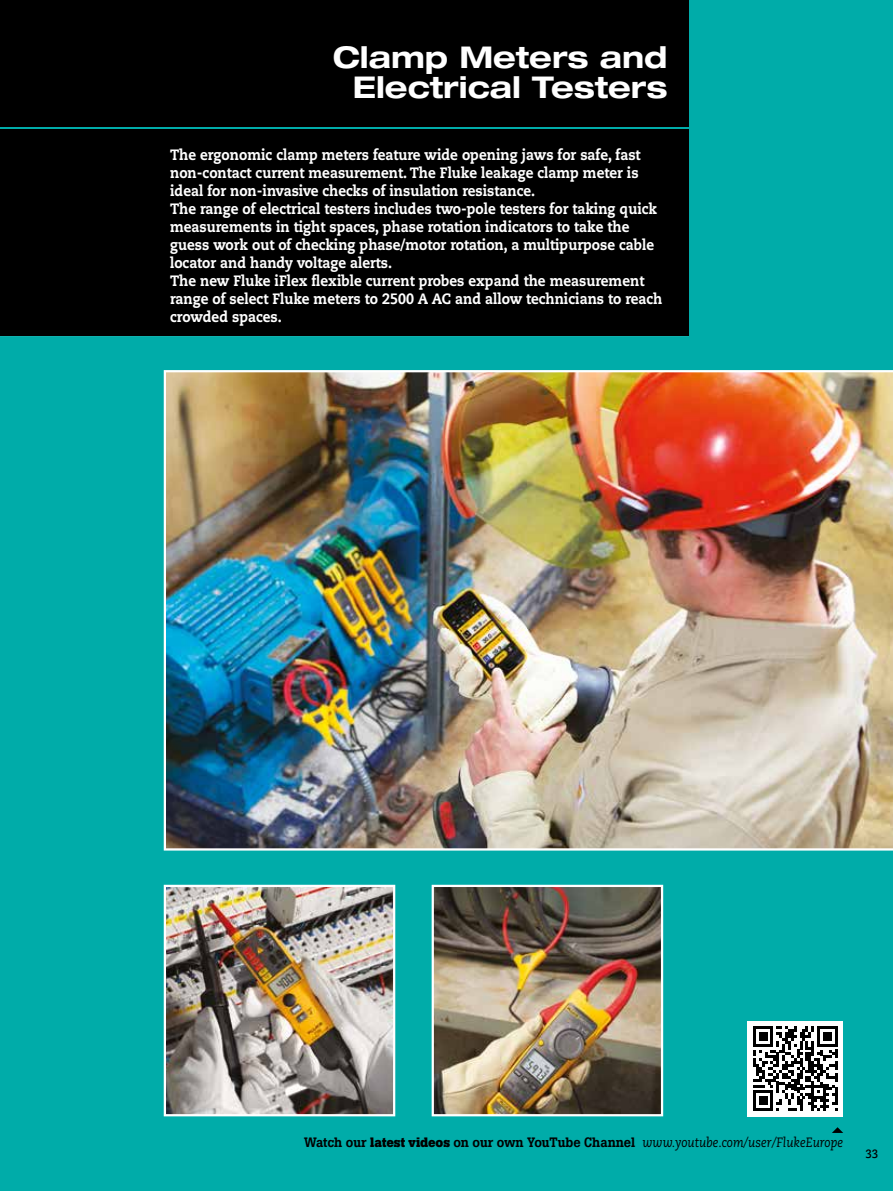
<style>
.page{position:relative;width:893px;height:1191px;background:#00aca9}
.page>*{position:absolute;margin:0;border:0;box-sizing:border-box;transform-origin:0 0}
.t1{font:700 expanded 30px/30px "Helvetica Neue LT Std";color:#fff;text-align:right}
.t2{font:800 15px/18px "Caecilia LT Std";color:#fff;scale:.9 1}
.t3{font:italic 13.5px "Caecilia LT Std";color:#000;scale:.9 1}
.t4{font:700 12px "Caecilia LT Std";color:#000;scale:.9 1}
.s1{font-family:"Boton Pro";font-weight:500;font-style:normal}
.s2{font-family:"Boton Pro";font-weight:700;font-style:normal}
</style>
<div class="page">
<img style="left:164px;top:370px;width:729px;height:480px">
<img style="left:167px;top:887px;width:225px;height:226px">
<div style="left:164px;top:884px;width:231px;height:232px;border:2px solid #fff"></div>
<img style="left:435px;top:887px;width:225px;height:226px">
<div style="left:432px;top:884px;width:231px;height:232px;border:2px solid #fff"></div>
<div style="left:747px;top:1020px;width:96px;height:96px;background:#fff"></div>
<svg style="left:832px;top:1127px;width:11px;height:6px"></svg>
<hr style="left:0;top:126px;width:689px;height:3px;background:#00aca9">
<div style="left:0;top:0;width:689px;height:126px;background:#000"></div>
<div style="left:0;top:129px;width:689px;height:207px;background:#000"></div>
<svg style="left:753px;top:1026px;width:84px;height:84px"></svg>
<h1 class="t1" style="left:333px;top:41px;width:336px">Clamp Meters and<br>Electrical Testers</h1>
<p class="t2" style="left:170px;top:145px;width:548px">The ergonomic clamp meters feature wide opening jaws for safe, fast non-contact current measurement. The Fluke leakage clamp meter is ideal for non-invasive checks of insulation resistance.<br>The range of electrical testers includes two-pole testers for taking quick measurements in tight spaces, phase rotation indicators to take the guess work out of checking phase/motor rotation, a multipurpose cable locator and handy voltage alerts.<br>The new Fluke iFlex flexible current probes expand the measurement range of select Fluke meters to 2500 A AC and allow technicians to reach crowded spaces.</p>
<p class="t3" style="left:304px;top:1134px;width:600px"><span class="s1">Watch our</span> <span class="s2">latest videos</span> <span class="s1">on our own YouTube Channel</span> www.youtube.com/user/FlukeEurope</p>
<p class="t4" style="left:865px;top:1146px;width:16px">33</p>
</div>
